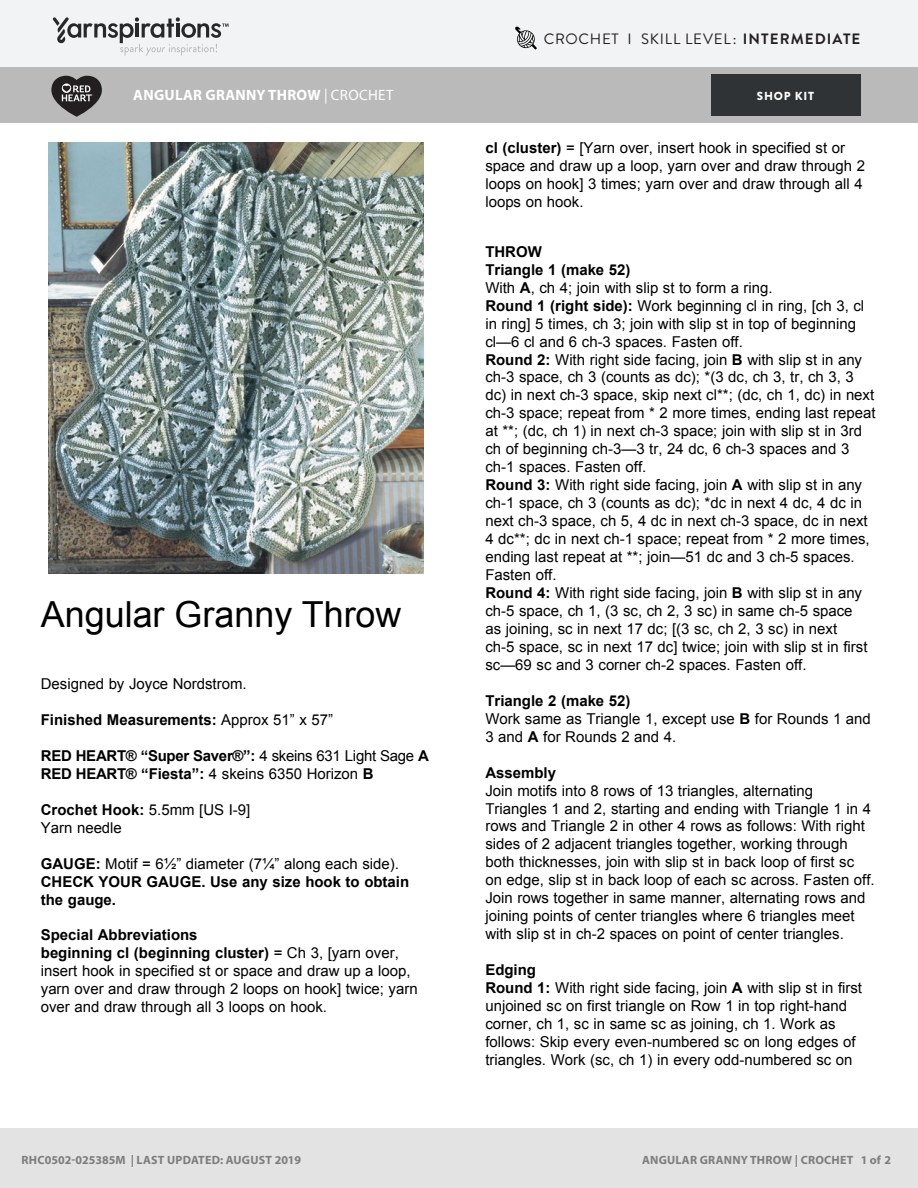
<style>
.page{position:relative;width:918px;height:1188px;background:#fff}
.page>*{position:absolute;margin:0;border:0;box-sizing:border-box;transform-origin:0 0}
.t1{font:35.85px "Arial";color:#000}
.t2{font:15px/18px "Arial";color:#000}
.t3{font:700 15px/18px "Arial";color:#000}
.t4{font:700 15px/18px "Arial";letter-spacing:-.02em;color:#000}
.Skill_Level{font:15px "Brandon Grotesque";letter-spacing:.05em;color:#231f20}
.Pattern_Title{font:700 15px "Myriad Pro";letter-spacing:.02em;color:#fff}
.t5{font:12.3px "Helvetica";color:#000}
.t6{font:700 12px "Myriad Pro";letter-spacing:.02em;color:#7d7d7d}
.t7{font:900 11.7px "Brandon Grotesque";letter-spacing:.065em;color:#fff}
.s1{font-weight:700}
.s2{font-weight:400}
</style>
<div class="page">
<div style="left:0;top:0;width:918px;height:68px;background:#f2f3f4"></div>
<div style="left:0;top:68px;width:918px;height:55px;background:#bbbaba"></div>
<svg style="left:53px;top:17px;width:176px;height:39px"></svg>
<div style="left:711px;top:74px;width:150px;height:42px;background:#2f3336"></div>
<svg style="left:51px;top:76px;width:51px;height:41px"></svg>
<div style="left:0;top:1128px;width:918px;height:60px;background:#e4e3e3"></div>
<img style="left:48px;top:143px;width:376px;height:431px">
<svg style="left:515px;top:26px;width:22px;height:24px"></svg>
<p class="Skill_Level" style="left:544px;top:29px;width:318px">CROCHET I SKILL LEVEL: <span class="s1">INTERMEDIATE</span></p>
<p class="Pattern_Title" style="left:133px;top:85px;width:262px">ANGULAR GRANNY THROW <span class="s2">| CROCHET</span></p>
<p class="t7" style="left:757px;top:88px;width:59px">SHOP KIT</p>
<p class="t1" style="left:41px;top:594px;width:362px">Angular Granny Throw</p>
<p class="t2" style="left:41px;top:675px;width:207px">Designed by Joyce Nordstrom.</p>
<p class="t3" style="left:41px;top:711px;width:294px">Finished Measurements: <span class="s2">Approx 51” x 57”</span></p>
<p class="t4" style="left:41px;top:747px;width:390px">RED HEART® “Super Saver®”: <span class="s2">4 skeins 631 Light Sage</span> A<br>RED HEART® “Fiesta”: <span class="s2">4 skeins 6350 Horizon</span> B</p>
<p class="t2" style="left:41px;top:800px;width:211px"><span class="s1">Crochet Hook:</span> 5.5mm [US I-9]<br>Yarn needle</p>
<p class="t3" style="left:41px;top:854px;width:370px">gAugE: <span class="s2">Motif = 6½” diameter (7¼” along each side).<br></span>CHECK YOuR gAugE. use any size hook to obtain the gauge.</p>
<p class="t2" style="left:41px;top:926px;width:378px"><span class="s1">Special Abbreviations<br>beginning cl (beginning cluster)</span> = Ch 3, [yarn over, insert hook in specified st or space and draw up a loop, yarn over and draw through 2 loops on hook] twice; yarn over and draw through all 3 loops on hook.</p>
<p class="t2" style="left:485px;top:139px;width:381px"><span class="s1">cl (cluster)</span> = [Yarn over, insert hook in specified st or space and draw up a loop, yarn over and draw through 2 loops on hook] 3 times; yarn over and draw through all 4 loops on hook.</p>
<p class="t2" style="left:485px;top:242px;width:392px"><span class="s1">THROW<br>Triangle 1 (make 52)<br></span>With <span class="s1">A</span>, ch 4; join with slip st to form a ring.<br><span class="s1">Round 1 (right side):</span> Work beginning cl in ring, [ch 3, cl in ring] 5 times, ch 3; join with slip st in top of beginning cl—6 cl and 6 ch-3 spaces. Fasten off.<br><span class="s1">Round 2:</span> With right side facing, join <span class="s1">B</span> with slip st in any ch-3 space, ch 3 (counts as dc); *(3 dc, ch 3, tr, ch 3, 3 dc) in next ch-3 space, skip next cl**; (dc, ch 1, dc) in next ch-3 space; repeat from * 2 more times, ending last repeat at **; (dc, ch 1) in next ch-3 space; join with slip st in 3rd ch of beginning ch-3—3 tr, 24 dc, 6 ch-3 spaces and 3 ch-1 spaces. Fasten off.<br><span class="s1">Round 3:</span> With right side facing, join <span class="s1">A</span> with slip st in any ch-1 space, ch 3 (counts as dc); *dc in next 4 dc, 4 dc in next ch-3 space, ch 5, 4 dc in next ch-3 space, dc in next 4 dc**; dc in next ch-1 space; repeat from * 2 more times, ending last repeat at **; join—51 dc and 3 ch-5 spaces.<br>Fasten off.<br><span class="s1">Round 4:</span> With right side facing, join <span class="s1">B</span> with slip st in any ch-5 space, ch 1, (3 sc, ch 2, 3 sc) in same ch-5 space<br>as joining, sc in next 17 dc; [(3 sc, ch 2, 3 sc) in next<br>ch-5 space, sc in next 17 dc] twice; join with slip st in first sc—69 sc and 3 corner ch-2 spaces. Fasten off.</p>
<p class="t2" style="left:485px;top:691px;width:387px"><span class="s1">Triangle 2 (make 52)<br></span>Work same as Triangle 1, except use <span class="s1">B</span> for Rounds 1 and<br>3 and <span class="s1">A</span> for Rounds 2 and 4.</p>
<p class="t2" style="left:485px;top:763px;width:391px"><span class="s1">Assembly<br></span>Join motifs into 8 rows of 13 triangles, alternating Triangles 1 and 2, starting and ending with Triangle 1 in 4 rows and Triangle 2 in other 4 rows as follows: With right sides of 2 adjacent triangles together, working through both thicknesses, join with slip st in back loop of first sc<br>on edge, slip st in back loop of each sc across. Fasten off.<br>Join rows together in same manner, alternating rows and joining points of center triangles where 6 triangles meet with slip st in ch-2 spaces on point of center triangles.</p>
<p class="t2" style="left:485px;top:961px;width:378px"><span class="s1">Edging<br>Round 1:</span> With right side facing, join <span class="s1">A</span> with slip st in first unjoined sc on first triangle on Row 1 in top right-hand corner, ch 1, sc in same sc as joining, ch 1. Work as follows: Skip every even-numbered sc on long edges of triangles. Work (sc, ch 1) in every odd-numbered sc on</p>
<p class="t6" style="left:22px;top:1152px;width:281px">RHC0502-025385M | LAST UPDATED: AUGUST 2019</p>
<p class="t6" style="left:642px;top:1152px;width:251px">ANGULAR GRANNY THROW | CROCHET 1 of 2</p>
<p class="t5" style="left:129px;top:1153px;width:150px">Greenville, SC 29612-0229</p>
</div>
